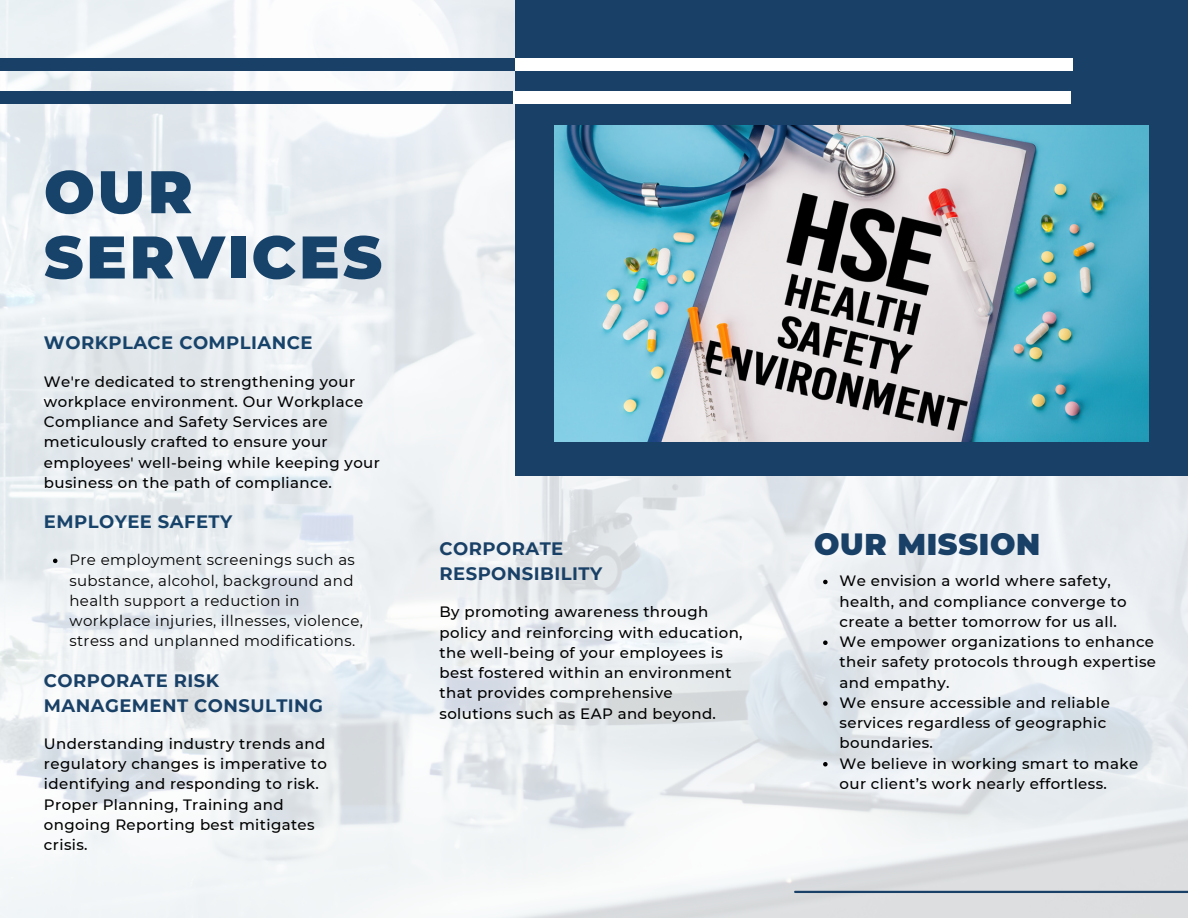
<style>
.page{position:relative;width:1188px;height:918px;background:#fff}
.page>*{position:absolute;margin:0;border:0;box-sizing:border-box;transform-origin:0 0}
.t1{font:900 60px/65.2px "Montserrat";letter-spacing:.05em;color:#17436a}
.t2{font:900 30px "Montserrat";letter-spacing:.025em;color:#194066}
.t3{font:700 18px/24.8px "Montserrat";letter-spacing:.025em;color:#194066}
.t4{font:700 18px "Montserrat";letter-spacing:.025em;color:#17436a}
.t5{font:500 15px/20.2px "Montserrat";letter-spacing:.025em;color:#000}
.t6{font:15px/20.2px "Montserrat";letter-spacing:.025em;color:#000}
</style>
<div class="page">
<img style="left:0;top:0;width:1188px;height:918px">
<div style="left:515px;top:0;width:673px;height:476px;background:#194066"></div>
<div style="left:0;top:59px;width:515px;height:12px;background:#194066"></div>
<div style="left:515px;top:59px;width:558px;height:12px;background:#fff"></div>
<div style="left:0;top:92px;width:515px;height:12px;background:#194066"></div>
<div style="left:513px;top:92px;width:558px;height:12px;background:#fff"></div>
<hr style="left:795px;top:891px;width:393px;height:2px;background:#194066">
<img style="left:555px;top:125px;width:594px;height:316px">
<svg style="left:53px;top:559px;width:4px;height:4px"></svg>
<svg style="left:823px;top:580px;width:5px;height:4px"></svg>
<svg style="left:823px;top:640px;width:5px;height:5px"></svg>
<svg style="left:823px;top:701px;width:5px;height:5px"></svg>
<svg style="left:823px;top:762px;width:5px;height:4px"></svg>
<p class="t1" style="left:44px;top:159px;width:340px">OUR<br>SERVICES</p>
<p class="t4" style="left:44px;top:332px;width:270px">WORKPLACE COMPLIANCE</p>
<p class="t5" style="left:44px;top:371px;width:338px">We're dedicated to strengthening your workplace environment. Our Workplace Compliance and Safety Services are meticulously crafted to ensure your employees' well-being while keeping your business on the path of compliance.</p>
<p class="t4" style="left:44px;top:511px;width:190px">EMPLOYEE SAFETY</p>
<p class="t6" style="left:69px;top:550px;width:295px">Pre employment screenings such as substance, alcohol, background and health support a reduction in workplace injuries, illnesses, violence, stress and unplanned modifications.</p>
<p class="t3" style="left:44px;top:668px;width:281px">CORPORATE RISK<br>MANAGEMENT CONSULTING</p>
<p class="t5" style="left:44px;top:733px;width:285px">Understanding industry trends and regulatory changes is imperative to identifying and responding to risk.<br>Proper Planning, Training and ongoing Reporting best mitigates crisis.</p>
<p class="t3" style="left:440px;top:536px;width:164px">CORPORATE<br>RESPONSIBILITY</p>
<p class="t5" style="left:440px;top:602px;width:305px">By promoting awareness through policy and reinforcing with education, the well-being of your employees is best fostered within an environment that provides comprehensive solutions such as EAP and beyond.</p>
<p class="t2" style="left:814px;top:526px;width:228px">OUR MISSION</p>
<p class="t5" style="left:840px;top:571px;width:288px">We envision a world where safety, health, and compliance converge to create a better tomorrow for us all.</p>
<p class="t5" style="left:840px;top:632px;width:318px">We empower organizations to enhance their safety protocols through expertise and empathy.</p>
<p class="t5" style="left:840px;top:692px;width:272px">We ensure accessible and reliable services regardless of geographic boundaries.</p>
<p class="t5" style="left:840px;top:753px;width:300px">We believe in working smart to make our client’s work nearly effortless.</p>
</div>
